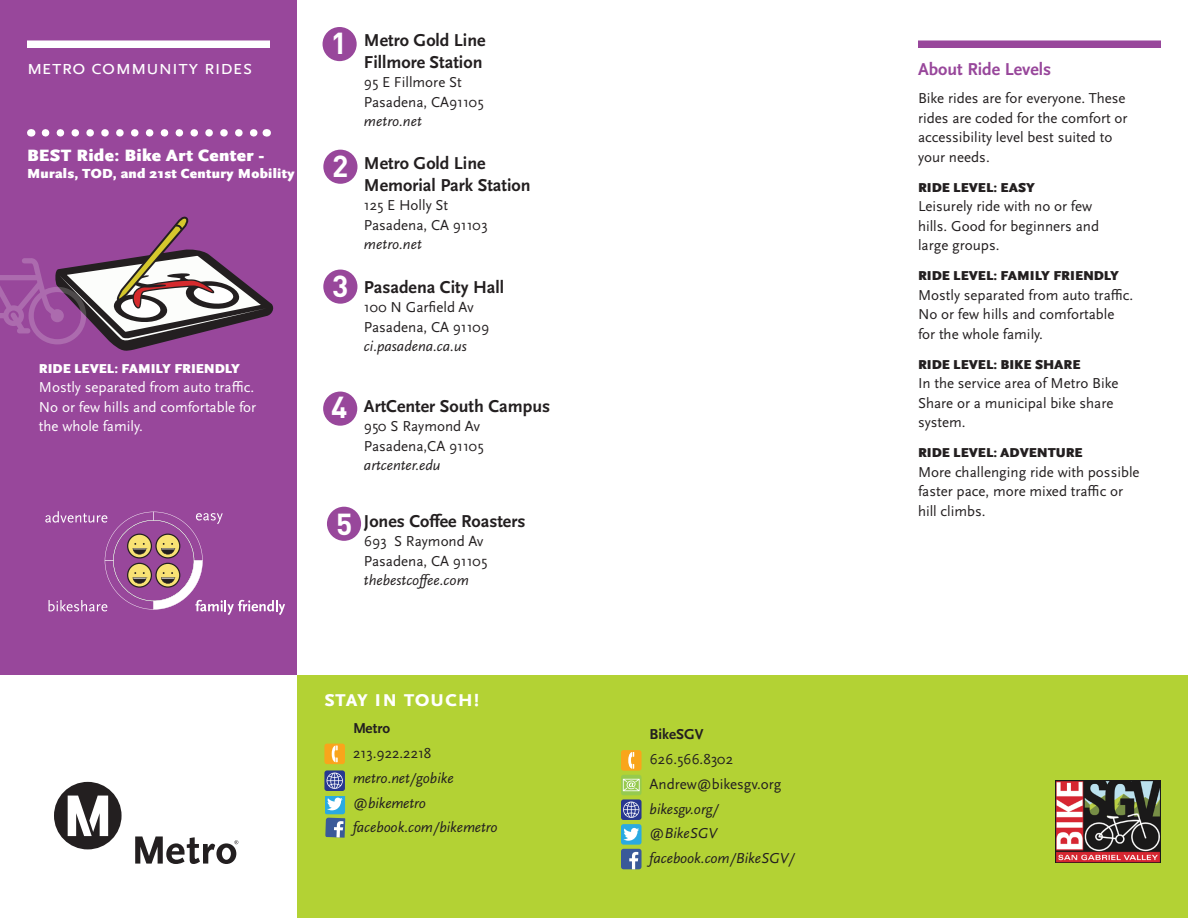
<style>
.page{position:relative;width:1188px;height:918px;background:#fff}
.page>*{position:absolute;margin:0;border:0;box-sizing:border-box;transform-origin:0 0}
.t1{font:700 30px "DIN Pro";color:#fff}
.t2{font:700 24px "Scala Sans Pro";color:#fff}
.t3{font:21px "Scala Sans Pro";color:#fff}
.t4{font:700 18px "Scala Sans Pro";color:#231f20}
.t5{font:700 18px "Scala Sans Pro";color:#98479b}
.t6{font:900 17.1px "Scala Sans Pro";letter-spacing:.02em;color:#fff}
.t7{font:15px/19.5px "Scala Sans Pro";color:#231f20}
.t8{font:italic 15px/19.5px "Scala Sans Pro";color:#231f20}
.t9{font:15px/19.5px "Scala Sans Pro";color:#fff}
.t10{font:700 15px "Scala Sans Pro";color:#231f20}
.t11{font:900 13.8px "Scala Sans Pro";letter-spacing:.02em;color:#fff}
.t12{font:900 13.5px "Scala Sans Pro";color:#231f20}
.t13{font:900 13.5px "Scala Sans Pro";color:#fff}
.s1{font-style:italic}
.s2{font-style:normal}
</style>
<div class="page">
<div style="left:0;top:0;width:297px;height:675px;background:#98479b"></div>
<div style="left:297px;top:675px;width:891px;height:243px;background:#b3d234"></div>
<svg style="left:45px;top:511px;width:240px;height:104px"></svg>
<div style="left:54px;top:782px;width:68px;height:67px;background:#231f20;border-radius:50%"></div>
<svg style="left:68px;top:796px;width:40px;height:40px"></svg>
<svg style="left:135px;top:836px;width:103px;height:28px"></svg>
<div style="left:324px;top:744px;width:21px;height:20px;background:#f9a51b;border-radius:3px"></div>
<svg style="left:332px;top:745px;width:6px;height:17px"></svg>
<div style="left:324px;top:770px;width:21px;height:21px;background:#283890;border-radius:3px"></div>
<svg style="left:327px;top:773px;width:16px;height:16px"></svg>
<svg style="left:325px;top:796px;width:20px;height:42px"></svg>
<div style="left:621px;top:750px;width:21px;height:21px;background:#f9a51b;border-radius:3px"></div>
<svg style="left:628px;top:752px;width:6px;height:17px"></svg>
<svg style="left:621px;top:775px;width:21px;height:20px"></svg>
<svg style="left:623px;top:779px;width:17px;height:12px"></svg>
<div style="left:621px;top:799px;width:21px;height:21px;background:#283890;border-radius:3px"></div>
<svg style="left:623px;top:802px;width:16px;height:16px"></svg>
<div style="left:621px;top:824px;width:21px;height:21px;background:#2aaae1;border-radius:3px"></div>
<svg style="left:623px;top:828px;width:16px;height:13px"></svg>
<div style="left:621px;top:849px;width:21px;height:20px;background:#3a5a99;border-radius:3px"></div>
<svg style="left:629px;top:852px;width:9px;height:17px"></svg>
<svg style="left:45px;top:129px;width:213px;height:8px"></svg>
<div style="left:27px;top:40px;width:243px;height:8px;background:#fff"></div>
<img style="left:1055px;top:780px;width:105px;height:83px">
<div style="left:323px;top:392px;width:34px;height:34px;background:#98479b;border-radius:50%"></div>
<div style="left:323px;top:150px;width:34px;height:34px;background:#98479b;border-radius:50%"></div>
<div style="left:327px;top:507px;width:34px;height:34px;background:#98479b;border-radius:50%"></div>
<div style="left:323px;top:27px;width:34px;height:34px;background:#98479b;border-radius:50%"></div>
<div style="left:323px;top:270px;width:34px;height:34px;background:#98479b;border-radius:50%"></div>
<div style="left:918px;top:40px;width:243px;height:8px;background:#98479b"></div>
<svg style="left:0;top:216px;width:274px;height:135px"></svg>
<div style="left:51px;top:309px;width:13px;height:13px;background:#ac6bae;border-radius:50%"></div>
<p class="t3" style="left:27px;top:55px;width:227px">metro community rides</p>
<p class="t6" style="left:27px;top:146px;width:239px">BEST Ride: Bike Art Center -</p>
<p class="t11" style="left:27px;top:166px;width:269px">Murals, TOD, and 21st Century Mobility</p>
<p class="t13" style="left:39px;top:360px;width:203px">RIDE LEVEL: FAMILY FRIENDLY</p>
<p class="t9" style="left:39px;top:378px;width:219px">Mostly separated from auto traffic.<br>No or few hills and comfortable for the whole family.</p>
<p class="t1" style="left:331px;top:20px;width:18px">1</p>
<p class="t1" style="left:332px;top:143px;width:18px">2</p>
<p class="t1" style="left:332px;top:263px;width:18px">3</p>
<p class="t4" style="left:364px;top:30px;width:123px">Metro Gold Line</p>
<p class="t4" style="left:364px;top:51px;width:120px">Fillmore Station</p>
<p class="t7" style="left:364px;top:73px;width:99px">95 E Fillmore St</p>
<p class="t7" style="left:364px;top:92px;width:121px">Pasadena, CA91105</p>
<p class="t8" style="left:364px;top:112px;width:59px">metro.net</p>
<p class="t4" style="left:364px;top:153px;width:123px">Metro Gold Line</p>
<p class="t4" style="left:364px;top:175px;width:168px">Memorial Park Station</p>
<p class="t7" style="left:364px;top:196px;width:86px">125 E Holly St</p>
<p class="t7" style="left:364px;top:215px;width:125px">Pasadena, CA 91103 <span class="s1">metro.net</span></p>
<p class="t4" style="left:364px;top:276px;width:142px">Pasadena City Hall</p>
<p class="t7" style="left:364px;top:298px;width:127px">100 N Garfield Av<br>Pasadena, CA 91109 <span class="s1">ci.pasadena.ca.us</span></p>
<p class="t1" style="left:331px;top:384px;width:18px">4</p>
<p class="t4" style="left:364px;top:396px;width:188px">ArtCenter South Campus</p>
<p class="t7" style="left:364px;top:417px;width:118px">950 S Raymond Av</p>
<p class="t7" style="left:364px;top:436px;width:121px">Pasadena,CA 91105 <span class="s1">artcenter.edu</span></p>
<p class="t1" style="left:336px;top:500px;width:18px">5</p>
<p class="t4" style="left:364px;top:511px;width:163px">Jones Coffee Roasters</p>
<p class="t7" style="left:364px;top:532px;width:121px">693 S Raymond Av</p>
<p class="t8" style="left:364px;top:551px;width:125px"><span class="s2">Pasadena, CA 91105 </span>thebestcoffee.com</p>
<p class="t2" style="left:324px;top:685px;width:157px">stay in touch!</p>
<p class="t10" style="left:353px;top:720px;width:39px">Metro</p>
<p class="t7" style="left:353px;top:744px;width:80px">213.922.2218</p>
<p class="t8" style="left:353px;top:768px;width:102px">metro.net/gobike</p>
<p class="t8" style="left:353px;top:793px;width:74px">@bikemetro</p>
<p class="t8" style="left:353px;top:818px;width:146px">facebook.com/bikemetro</p>
<p class="t10" style="left:650px;top:726px;width:55px">BikeSGV</p>
<p class="t7" style="left:650px;top:750px;width:85px">626.566.8302</p>
<p class="t7" style="left:650px;top:774px;width:133px">Andrew@bikesgv.org</p>
<p class="t8" style="left:650px;top:799px;width:71px">bikesgv.org/</p>
<p class="t8" style="left:650px;top:824px;width:69px">@BikeSGV</p>
<p class="t8" style="left:650px;top:849px;width:146px">facebook.com/BikeSGV/</p>
<p class="t5" style="left:918px;top:59px;width:135px">About Ride Levels</p>
<p class="t7" style="left:918px;top:89px;width:211px">Bike rides are for everyone. These rides are coded for the comfort or accessibility level best suited to your needs.</p>
<p class="t12" style="left:918px;top:180px;width:118px">RIDE LEVEL: EASY</p>
<p class="t7" style="left:918px;top:197px;width:183px">Leisurely ride with no or few hills. Good for beginners and large groups.</p>
<p class="t12" style="left:918px;top:268px;width:203px">RIDE LEVEL: FAMILY FRIENDLY</p>
<p class="t7" style="left:918px;top:285px;width:217px">Mostly separated from auto traffic.<br>No or few hills and comfortable for the whole family.</p>
<p class="t12" style="left:918px;top:357px;width:164px">RIDE LEVEL: BIKE SHARE</p>
<p class="t7" style="left:918px;top:374px;width:202px">In the service area of Metro Bike<br>Share or a municipal bike share system.</p>
<p class="t12" style="left:918px;top:445px;width:166px">RIDE LEVEL: ADVENTURE</p>
<p class="t7" style="left:918px;top:462px;width:223px">More challenging ride with possible faster pace, more mixed traffic or hill climbs.</p>
</div>
